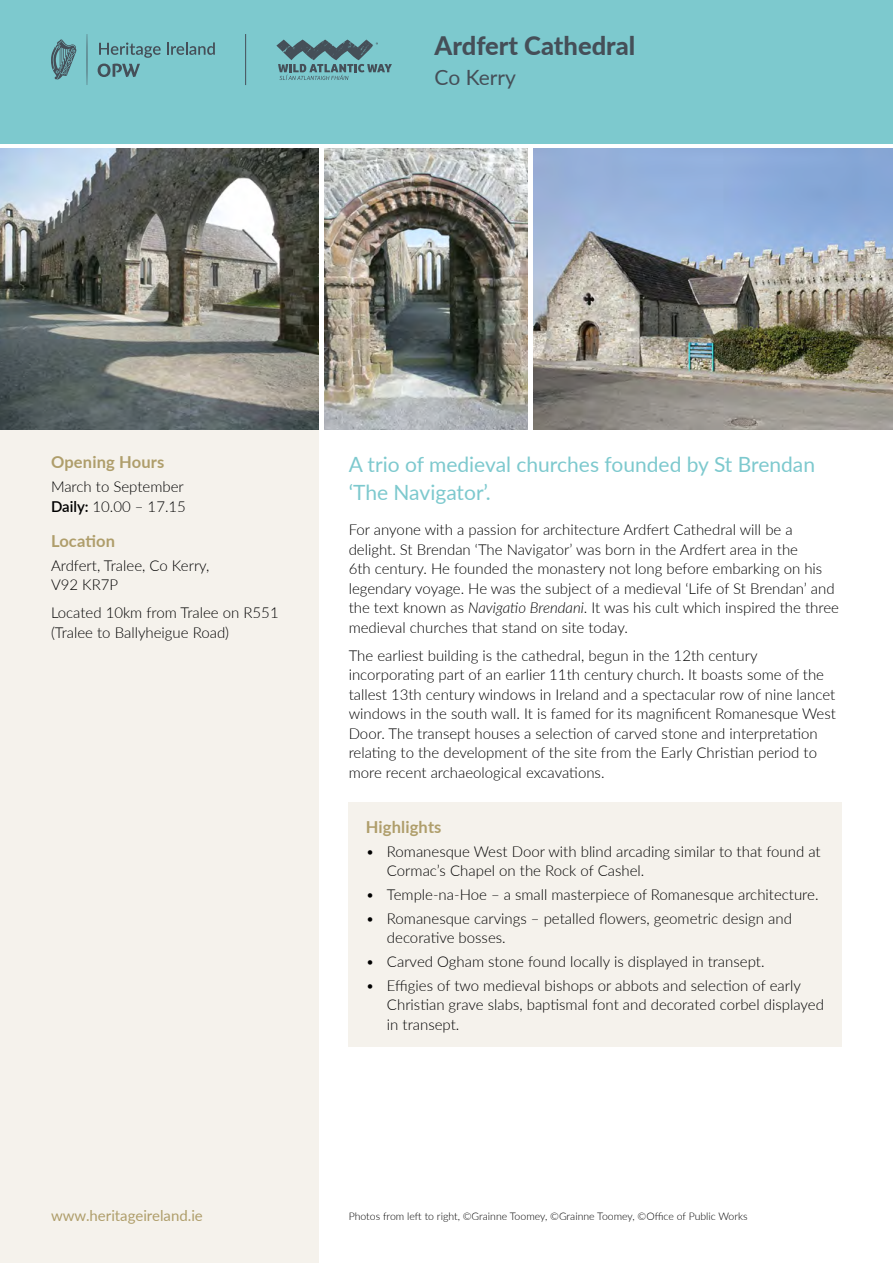
<style>
.page{position:relative;width:893px;height:1263px;background:#fff}
.page>*{position:absolute;margin:0;border:0;box-sizing:border-box;transform-origin:0 0}
.t1{font:800 25.5px "Lato";color:#454f58}
.t2{font:21px/28.5px "Lato";color:#7dc9ce}
.t3{font:21px "Lato";color:#454f58}
.t4{font:700 16.5px "Lato";letter-spacing:.01em;color:#af9e6b}
.t5{font:300 15px/19.5px "Lato";color:#000}
.t6{font:15px "Lato";color:#af9e6b}
.t7{font:300 10.5px "Lato";color:#000}
.s1{font-weight:600}
.s2{font-style:italic}
</style>
<div class="page">
<div style="left:0;top:0;width:893px;height:143px;background:#7dc9ce"></div>
<svg style="left:87px;top:34px;width:1px;height:51px"></svg>
<svg style="left:51px;top:39px;width:26px;height:40px"></svg>
<svg style="left:98px;top:64px;width:42px;height:13px"></svg>
<svg style="left:99px;top:42px;width:62px;height:16px"></svg>
<svg style="left:167px;top:42px;width:48px;height:13px"></svg>
<div style="left:0;top:428px;width:318px;height:835px;background:#f5f2ec"></div>
<img style="left:0;top:148px;width:318px;height:281px">
<img style="left:324px;top:148px;width:203px;height:281px">
<img style="left:533px;top:148px;width:360px;height:281px">
<hr style="left:245px;top:34px;width:1px;height:51px;background:#454f58">
<div style="left:349px;top:803px;width:493px;height:244px;background:#f5f2ec"></div>
<svg style="left:276px;top:40px;width:116px;height:40px"></svg>
<h1 class="t1" style="left:435px;top:26px;width:202px">Ardfert Cathedral</h1>
<h2 class="t3" style="left:435px;top:62px;width:83px">Co Kerry</h2>
<p class="t4" style="left:51px;top:450px;width:115px">Opening Hours</p>
<p class="t5" style="left:51px;top:476px;width:136px">March to September<br><span class="s1">Daily:</span> 10.00 – 17.15</p>
<p class="t4" style="left:51px;top:529px;width:66px">Location</p>
<p class="t5" style="left:51px;top:555px;width:160px">Ardfert, Tralee, Co Kerry,<br>V92 KR7P</p>
<p class="t5" style="left:51px;top:602px;width:229px">Located 10km from Tralee on R551 (Tralee to Ballyheigue Road)</p>
<h2 class="t2" style="left:349px;top:449px;width:468px">A trio of medieval churches founded by St Brendan ‘The Navigator’.</h2>
<p class="t5" style="left:349px;top:519px;width:492px">For anyone with a passion for architecture Ardfert Cathedral will be a delight. St Brendan ‘The Navigator’ was born in the Ardfert area in the<br>6th century. He founded the monastery not long before embarking on his legendary voyage. He was the subject of a medieval ‘Life of St Brendan’ and the text known as <span class="s2">Navigatio Brendani</span>. It was his cult which inspired the three medieval churches that stand on site today.</p>
<p class="t5" style="left:349px;top:645px;width:489px">The earliest building is the cathedral, begun in the 12th century incorporating part of an earlier 11th century church. It boasts some of the tallest 13th century windows in Ireland and a spectacular row of nine lancet windows in the south wall. It is famed for its magnificent Romanesque West Door. The transept houses a selection of carved stone and interpretation relating to the development of the site from the Early Christian period to more recent archaeological excavations.</p>
<p class="t4" style="left:366px;top:815px;width:77px">Highlights</p>
<p class="t5" style="left:387px;top:841px;width:435px;text-indent:-21px">• Romanesque West Door with blind arcading similar to that found at<br>Cormac’s Chapel on the Rock of Cashel.</p>
<p class="t5" style="left:366px;top:884px;width:454px">• Temple-na-Hoe – a small masterpiece of Romanesque architecture.</p>
<p class="t5" style="left:387px;top:908px;width:406px;text-indent:-21px">• Romanesque carvings – petalled flowers, geometric design and decorative bosses.</p>
<p class="t5" style="left:366px;top:951px;width:400px">• Carved Ogham stone found locally is displayed in transept.</p>
<p class="t5" style="left:387px;top:975px;width:438px;text-indent:-21px">• Effigies of two medieval bishops or abbots and selection of early<br>Christian grave slabs, baptismal font and decorated corbel displayed in transept.</p>
<p class="t6" style="left:51px;top:1205px;width:153px">www.heritageireland.ie</p>
<p class="t7" style="left:349px;top:1209px;width:400px">Photos from left to right, ©Grainne Toomey, ©Grainne Toomey, ©Office of Public Works</p>
</div>
